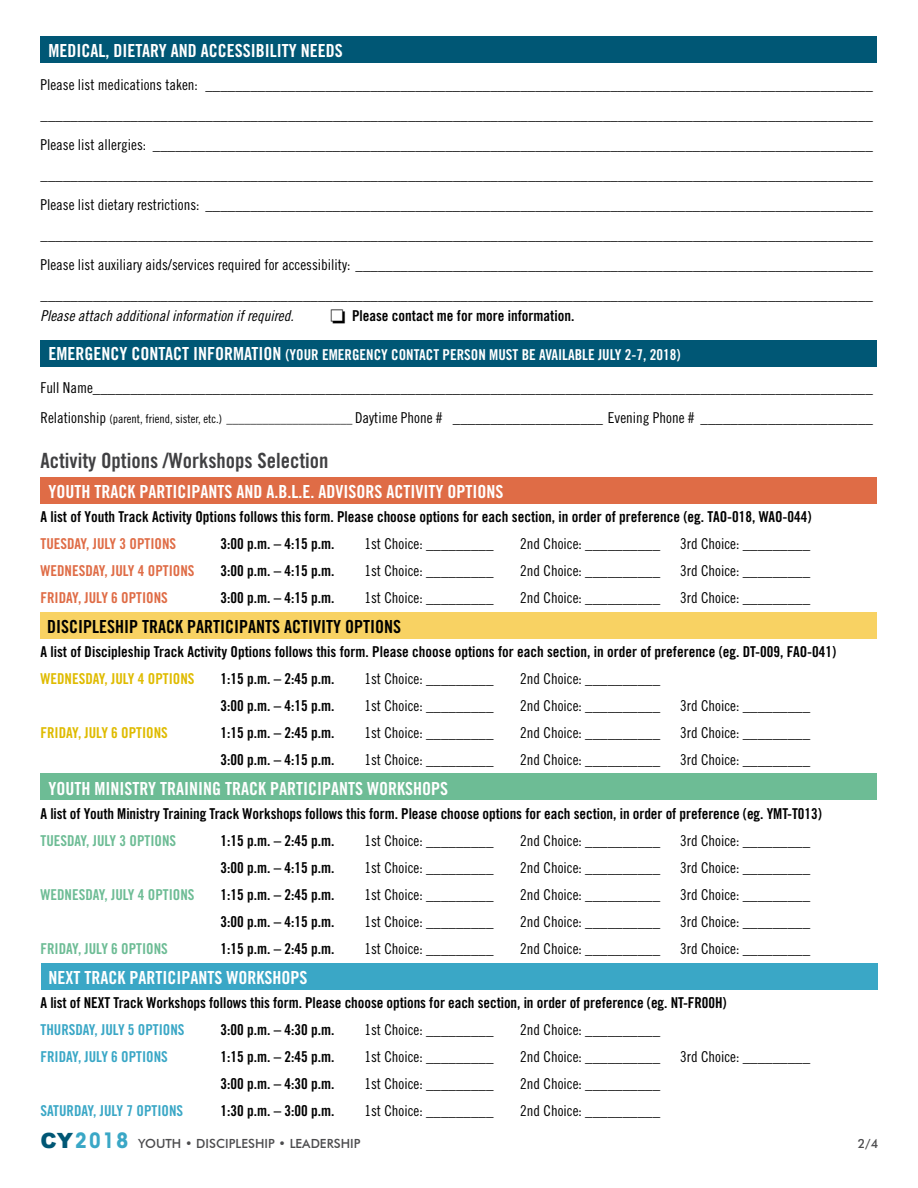
<style>
.page{position:relative;width:918px;height:1188px;background:#fff}
.page>*{position:absolute;margin:0;border:0;box-sizing:border-box;transform-origin:0 0}
.t1{font:21px "Trade Gothic Bold Cond Twenty";color:#404042}
.t2{font:18px "Trade Gothic Bold Cond Twenty";color:#fff}
.t3{font:18px "Trade Gothic Bold Cond Twenty";color:#000}
.t4{font:15px/30px "Trade Gothic Cond Eighteen";color:#000}
.t5{font:15px "Trade Gothic Bold Cond Twenty";color:#000}
.t6{font:15px "Trade Gothic Bold Cond Twenty";color:#fff}
.t7{font:15px "Trade Gothic Bold Cond Twenty";color:#df6c46}
.t8{font:15px "Trade Gothic Bold Cond Twenty";color:#6dbc95}
.t9{font:15px "Trade Gothic Bold Cond Twenty";color:#3aa7c6}
.t10{font:15px "Trade Gothic Cond Eighteen Obl";color:#000}
.t11{font:15px "Trade Gothic Bold Cond Twenty";color:#dfbb00}
.t12{font:500 12.6px "Futura BT";color:#4c4c4e}
.s1{font-size:18px}
.s2{font-size:12px}
.s3{font-family:"Arial";font-weight:900;font-size:21px;color:#005775}
.s4{font-family:"ITC Avant Garde Std";font-weight:700;font-stretch:condensed;font-size:21px;color:#3aa7c6}
</style>
<div class="page">
<div style="left:41px;top:963px;width:837px;height:27px;background:#3aa7c6"></div>
<div style="left:40px;top:773px;width:838px;height:27px;background:#6dbc95"></div>
<div style="left:40px;top:612px;width:838px;height:27px;background:#f8d263"></div>
<div style="left:40px;top:477px;width:838px;height:27px;background:#df6c46"></div>
<div style="left:40px;top:340px;width:838px;height:27px;background:#005775"></div>
<div style="left:40px;top:36px;width:838px;height:27px;background:#005775"></div>
<p class="t2" style="left:48px;top:40px;width:296px">MEDICAL, DIETARY AND ACCESSIBILITY NEEDS</p>
<p class="t4" style="left:40px;top:70px;width:834px">Please list medications taken: _________________________________________________________________________________________ _______________________________________________________________________________________________________________</p>
<p class="t4" style="left:40px;top:130px;width:834px">Please list allergies: ________________________________________________________________________________________________</p>
<p class="t4" style="left:40px;top:160px;width:834px">_______________________________________________________________________________________________________________</p>
<p class="t4" style="left:40px;top:190px;width:834px">Please list dietary restrictions: _________________________________________________________________________________________</p>
<p class="t4" style="left:40px;top:220px;width:834px">_______________________________________________________________________________________________________________</p>
<p class="t4" style="left:40px;top:250px;width:834px">Please list auxiliary aids/services required for accessibility: _____________________________________________________________________</p>
<p class="t4" style="left:40px;top:280px;width:834px">_______________________________________________________________________________________________________________</p>
<p class="t10" style="left:40px;top:306px;width:255px">Please attach additional information if required.</p>
<p class="t5" style="left:330px;top:306px;width:246px">□ Please contact me for more information.</p>
<p class="t6" style="left:48px;top:345px;width:634px"><span class="s1">EMERGENCY CONTACT INFORMATION</span> (YOUR EMERGENCY CONTACT PERSON MUST BE AVAILABLE JULY 2-7, 2018)</p>
<p class="t4" style="left:40px;top:372px;width:834px">Full Name________________________________________________________________________________________________________</p>
<p class="t4" style="left:40px;top:402px;width:834px">Relationship <span class="s2">(parent, friend, sister, etc.) _____________________</span> Daytime Phone # ____________________ Evening Phone # _______________________</p>
<p class="t1" style="left:40px;top:447px;width:290px">Activity Options /Workshops Selection</p>
<p class="t2" style="left:48px;top:480px;width:456px">YOUTH TRACK PARTICIPANTS AND A.B.L.E. ADVISORS ACTIVITY OPTIONS</p>
<p class="t5" style="left:40px;top:507px;width:773px">A list of Youth Track Activity Options follows this form. Please choose options for each section, in order of preference (eg. TAO-018, WAO-044)</p>
<p class="t7" style="left:40px;top:534px;width:137px">TUESDAY, JULY 3 OPTIONS</p>
<p class="t5" style="left:220px;top:534px;width:116px">3:00 p.m. – 4:15 p.m.</p>
<p class="t4" style="left:364px;top:528px;width:131px">1st Choice: _________</p>
<p class="t4" style="left:520px;top:528px;width:141px">2nd Choice: __________</p>
<p class="t4" style="left:680px;top:528px;width:131px">3rd Choice: _________</p>
<p class="t7" style="left:40px;top:561px;width:156px">WEDNESDAY, JULY 4 OPTIONS</p>
<p class="t5" style="left:220px;top:561px;width:116px">3:00 p.m. – 4:15 p.m.</p>
<p class="t4" style="left:364px;top:555px;width:131px">1st Choice: _________</p>
<p class="t4" style="left:520px;top:555px;width:141px">2nd Choice: __________</p>
<p class="t4" style="left:680px;top:555px;width:131px">3rd Choice: _________</p>
<p class="t7" style="left:40px;top:588px;width:129px">FRIDAY, JULY 6 OPTIONS</p>
<p class="t5" style="left:220px;top:588px;width:116px">3:00 p.m. – 4:15 p.m.</p>
<p class="t4" style="left:364px;top:582px;width:131px">1st Choice: _________</p>
<p class="t4" style="left:520px;top:582px;width:141px">2nd Choice: __________</p>
<p class="t4" style="left:680px;top:582px;width:131px">3rd Choice: _________</p>
<p class="t3" style="left:47px;top:615px;width:355px">DISCIPLESHIP TRACK PARTICIPANTS ACTIVITY OPTIONS</p>
<p class="t5" style="left:40px;top:642px;width:797px">A list of Discipleship Track Activity Options follows this form. Please choose options for each section, in order of preference (eg. DT-009, FAO-041)</p>
<p class="t11" style="left:40px;top:669px;width:156px">WEDNESDAY, JULY 4 OPTIONS</p>
<p class="t5" style="left:220px;top:669px;width:116px">1:15 p.m. – 2:45 p.m.</p>
<p class="t4" style="left:364px;top:663px;width:131px">1st Choice: _________</p>
<p class="t4" style="left:520px;top:663px;width:141px">2nd Choice: __________</p>
<p class="t5" style="left:220px;top:696px;width:116px">3:00 p.m. – 4:15 p.m.</p>
<p class="t4" style="left:364px;top:690px;width:131px">1st Choice: _________</p>
<p class="t4" style="left:520px;top:690px;width:141px">2nd Choice: __________</p>
<p class="t4" style="left:680px;top:690px;width:131px">3rd Choice: _________</p>
<p class="t11" style="left:40px;top:723px;width:129px">FRIDAY, JULY 6 OPTIONS</p>
<p class="t5" style="left:220px;top:723px;width:116px">1:15 p.m. – 2:45 p.m.</p>
<p class="t4" style="left:364px;top:717px;width:131px">1st Choice: _________</p>
<p class="t4" style="left:520px;top:717px;width:141px">2nd Choice: __________</p>
<p class="t4" style="left:680px;top:717px;width:131px">3rd Choice: _________</p>
<p class="t5" style="left:220px;top:750px;width:116px">3:00 p.m. – 4:15 p.m.</p>
<p class="t4" style="left:364px;top:744px;width:131px">1st Choice: _________</p>
<p class="t4" style="left:520px;top:744px;width:141px">2nd Choice: __________</p>
<p class="t4" style="left:680px;top:744px;width:131px">3rd Choice: _________</p>
<p class="t2" style="left:48px;top:777px;width:401px">YOUTH MINISTRY TRAINING TRACK PARTICIPANTS WORKSHOPS</p>
<p class="t5" style="left:40px;top:804px;width:783px">A list of Youth Ministry Training Track Workshops follows this form. Please choose options for each section, in order of preference (eg. YMT-T013)</p>
<p class="t8" style="left:40px;top:831px;width:137px">TUESDAY, JULY 3 OPTIONS</p>
<p class="t5" style="left:220px;top:831px;width:116px">1:15 p.m. – 2:45 p.m.</p>
<p class="t4" style="left:364px;top:825px;width:131px">1st Choice: _________</p>
<p class="t4" style="left:520px;top:825px;width:141px">2nd Choice: __________</p>
<p class="t4" style="left:680px;top:825px;width:131px">3rd Choice: _________</p>
<p class="t5" style="left:220px;top:858px;width:116px">3:00 p.m. – 4:15 p.m.</p>
<p class="t4" style="left:364px;top:852px;width:131px">1st Choice: _________</p>
<p class="t4" style="left:520px;top:852px;width:141px">2nd Choice: __________</p>
<p class="t4" style="left:680px;top:852px;width:131px">3rd Choice: _________</p>
<p class="t8" style="left:40px;top:885px;width:156px">WEDNESDAY, JULY 4 OPTIONS</p>
<p class="t5" style="left:220px;top:885px;width:116px">1:15 p.m. – 2:45 p.m.</p>
<p class="t4" style="left:364px;top:879px;width:131px">1st Choice: _________</p>
<p class="t4" style="left:520px;top:879px;width:141px">2nd Choice: __________</p>
<p class="t4" style="left:680px;top:879px;width:131px">3rd Choice: _________</p>
<p class="t5" style="left:220px;top:912px;width:116px">3:00 p.m. – 4:15 p.m.</p>
<p class="t4" style="left:364px;top:906px;width:131px">1st Choice: _________</p>
<p class="t4" style="left:520px;top:906px;width:141px">2nd Choice: __________</p>
<p class="t4" style="left:680px;top:906px;width:131px">3rd Choice: _________</p>
<p class="t8" style="left:40px;top:939px;width:129px">FRIDAY, JULY 6 OPTIONS</p>
<p class="t5" style="left:220px;top:939px;width:116px">1:15 p.m. – 2:45 p.m.</p>
<p class="t4" style="left:364px;top:933px;width:131px">1st Choice: _________</p>
<p class="t4" style="left:520px;top:933px;width:141px">2nd Choice: __________</p>
<p class="t4" style="left:680px;top:933px;width:131px">3rd Choice: _________</p>
<p class="t2" style="left:48px;top:966px;width:260px">NEXT TRACK PARTICIPANTS WORKSHOPS</p>
<p class="t5" style="left:40px;top:993px;width:688px">A list of NEXT Track Workshops follows this form. Please choose options for each section, in order of preference (eg. NT-FR00H)</p>
<p class="t9" style="left:40px;top:1020px;width:146px">THURSDAY, JULY 5 OPTIONS</p>
<p class="t5" style="left:220px;top:1020px;width:116px">3:00 p.m. – 4:30 p.m.</p>
<p class="t4" style="left:364px;top:1014px;width:131px">1st Choice: _________</p>
<p class="t4" style="left:520px;top:1014px;width:141px">2nd Choice: __________</p>
<p class="t9" style="left:40px;top:1047px;width:129px">FRIDAY, JULY 6 OPTIONS</p>
<p class="t5" style="left:220px;top:1047px;width:116px">1:15 p.m. – 2:45 p.m.</p>
<p class="t4" style="left:364px;top:1041px;width:131px">1st Choice: _________</p>
<p class="t4" style="left:520px;top:1041px;width:141px">2nd Choice: __________</p>
<p class="t4" style="left:680px;top:1041px;width:131px">3rd Choice: _________</p>
<p class="t5" style="left:220px;top:1074px;width:116px">3:00 p.m. – 4:30 p.m.</p>
<p class="t4" style="left:364px;top:1068px;width:131px">1st Choice: _________</p>
<p class="t4" style="left:520px;top:1068px;width:141px">2nd Choice: __________</p>
<p class="t9" style="left:40px;top:1101px;width:144px">SATURDAY, JULY 7 OPTIONS</p>
<p class="t5" style="left:220px;top:1101px;width:116px">1:30 p.m. – 3:00 p.m.</p>
<p class="t4" style="left:364px;top:1095px;width:131px">1st Choice: _________</p>
<p class="t4" style="left:520px;top:1095px;width:141px">2nd Choice: __________</p>
<p class="t12" style="left:40px;top:1136px;width:321px"><span class="s3">CY</span><span class="s4">2018</span> YOUTH • DISCIPLESHIP • LEADERSHIP</p>
<p class="t12" style="left:858px;top:1136px;width:22px">2/4</p>
</div>
